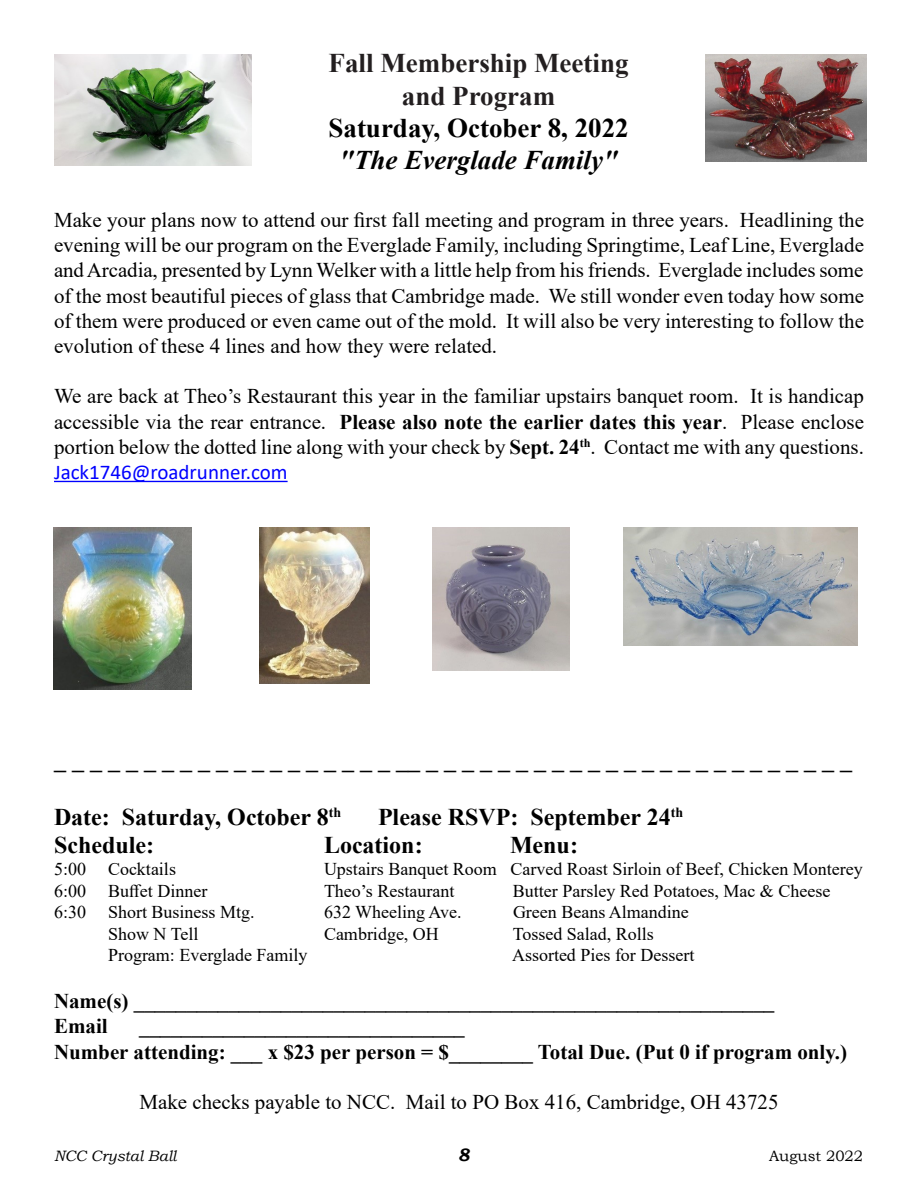
<style>
.page{position:relative;width:918px;height:1188px;background:#fff}
.page>*{position:absolute;margin:0;border:0;box-sizing:border-box;transform-origin:0 0}
.My_Toc_Item{font:700 27px/32.4px "Times New Roman";color:#231f20;text-align:center}
.t1{font:700 27px "Times New Roman";color:#000}
.t2{font:italic 700 27px "Times New Roman";color:#000}
.t3{font:700 24px "Times New Roman";color:#000}
.t4{font:21px/25.2px "Times New Roman";color:#000;text-align:justify}
.t5{font:700 21px "Times New Roman";color:#000}
.t6{font:18px "Times New Roman";color:#000}
.Body_Text{font:italic 700 18px "Bookman Old Style";color:#000}
.Body_Text-2{font:italic 15px "Bookman Old Style";color:#000}
.Body_Text-3{font:15px "Bookman Old Style";color:#000}
.s1{font-weight:700}
.s2{font-family:"Calibri";color:#00f}
</style>
<div class="page">
<hr style="left:54px;top:481px;width:234px;height:1px;background:#00f">
<img style="left:54px;top:54px;width:198px;height:111px">
<img style="left:705px;top:54px;width:162px;height:108px">
<img style="left:623px;top:528px;width:235px;height:118px">
<img style="left:54px;top:528px;width:137px;height:162px">
<img style="left:432px;top:528px;width:137px;height:143px">
<img style="left:260px;top:528px;width:109px;height:156px">
<p class="My_Toc_Item" style="left:329px;top:46px;width:301px">Fall Membership Meeting and Program</p>
<p class="t1" style="left:328px;top:109px;width:302px">Saturday, October 8, 2022</p>
<p class="t2" style="left:339px;top:142px;width:280px">"The Everglade Family"</p>
<p class="t4" style="left:54px;top:207px;width:812px">Make your plans now to attend our first fall meeting and program in three years. Headlining the evening will be our program on the Everglade Family, including Springtime, Leaf Line, Everglade and Arcadia, presented by Lynn Welker with a little help from his friends. Everglade includes some of the most beautiful pieces of glass that Cambridge made. We still wonder even today how some of them were produced or even came out of the mold. It will also be very interesting to follow the evolution of these 4 lines and how they were related.</p>
<p class="t4" style="left:54px;top:383px;width:812px">We are back at Theo’s Restaurant this year in the familiar upstairs banquet room. It is handicap accessible via the rear entrance. <span class="s1">Please also note the earlier dates this year</span>. Please enclose portion below the dotted line along with your check by <span class="s1">Sept. 24</span><sup>th</sup>. Contact me with any questions.<br><span class="s2">Jack1746@roadrunner.com</span></p>
<p class="t3" style="left:54px;top:742px;width:799px">_ _ _ _ _ _ _ _ _ _ _ _ _ _ _ _ _ _ _ __ _ _ _ _ _ _ _ _ _ _ _ _ _ _ _ _ _ _ _ _ _ _ _ _</p>
<p class="t3" style="left:54px;top:799px;width:289px">Date: Saturday, October 8<sup>th</sup></p>
<p class="t3" style="left:378px;top:799px;width:307px">Please RSVP: September 24<sup>th</sup></p>
<p class="t3" style="left:54px;top:828px;width:102px">Schedule:</p>
<p class="t3" style="left:324px;top:828px;width:100px">Location:</p>
<p class="t3" style="left:510px;top:828px;width:69px">Menu:</p>
<p class="t6" style="left:54px;top:856px;width:124px">5:00 Cocktails</p>
<p class="t6" style="left:324px;top:856px;width:540px">Upstairs Banquet Room Carved Roast Sirloin of Beef, Chicken Monterey</p>
<p class="t6" style="left:54px;top:878px;width:155px">6:00 Buffet Dinner</p>
<p class="t6" style="left:324px;top:878px;width:132px">Theo’s Restaurant</p>
<p class="t6" style="left:513px;top:878px;width:319px">Butter Parsley Red Potatoes, Mac &amp; Cheese</p>
<p class="t6" style="left:54px;top:900px;width:202px">6:30 Short Business Mtg.</p>
<p class="t6" style="left:324px;top:900px;width:139px">632 Wheeling Ave.</p>
<p class="t6" style="left:513px;top:900px;width:177px">Green Beans Almandine</p>
<p class="t6" style="left:108px;top:921px;width:92px">Show N Tell</p>
<p class="t6" style="left:324px;top:921px;width:116px">Cambridge, OH</p>
<p class="t6" style="left:513px;top:921px;width:143px">Tossed Salad, Rolls</p>
<p class="t6" style="left:108px;top:943px;width:201px">Program: Everglade Family</p>
<p class="t6" style="left:512px;top:943px;width:184px">Assorted Pies for Dessert</p>
<p class="t5" style="left:54px;top:986px;width:722px">Name(s) _____________________________________________________________</p>
<p class="t5" style="left:54px;top:1011px;width:55px">Email</p>
<p class="t5" style="left:139px;top:1011px;width:327px">_______________________________</p>
<p class="t5" style="left:54px;top:1037px;width:795px">Number attending: ___ x $23 per person = $________ Total Due. (Put 0 if program only.)</p>
<p class="t4" style="left:139px;top:1089px;width:641px">Make checks payable to NCC. Mail to PO Box 416, Cambridge, OH 43725</p>
<p class="Body_Text-2" style="left:54px;top:1146px;width:124px">NCC Crystal Ball</p>
<p class="Body_Text" style="left:458px;top:1142px;width:14px">8</p>
<p class="Body_Text-3" style="left:769px;top:1146px;width:96px">August 2022</p>
</div>
